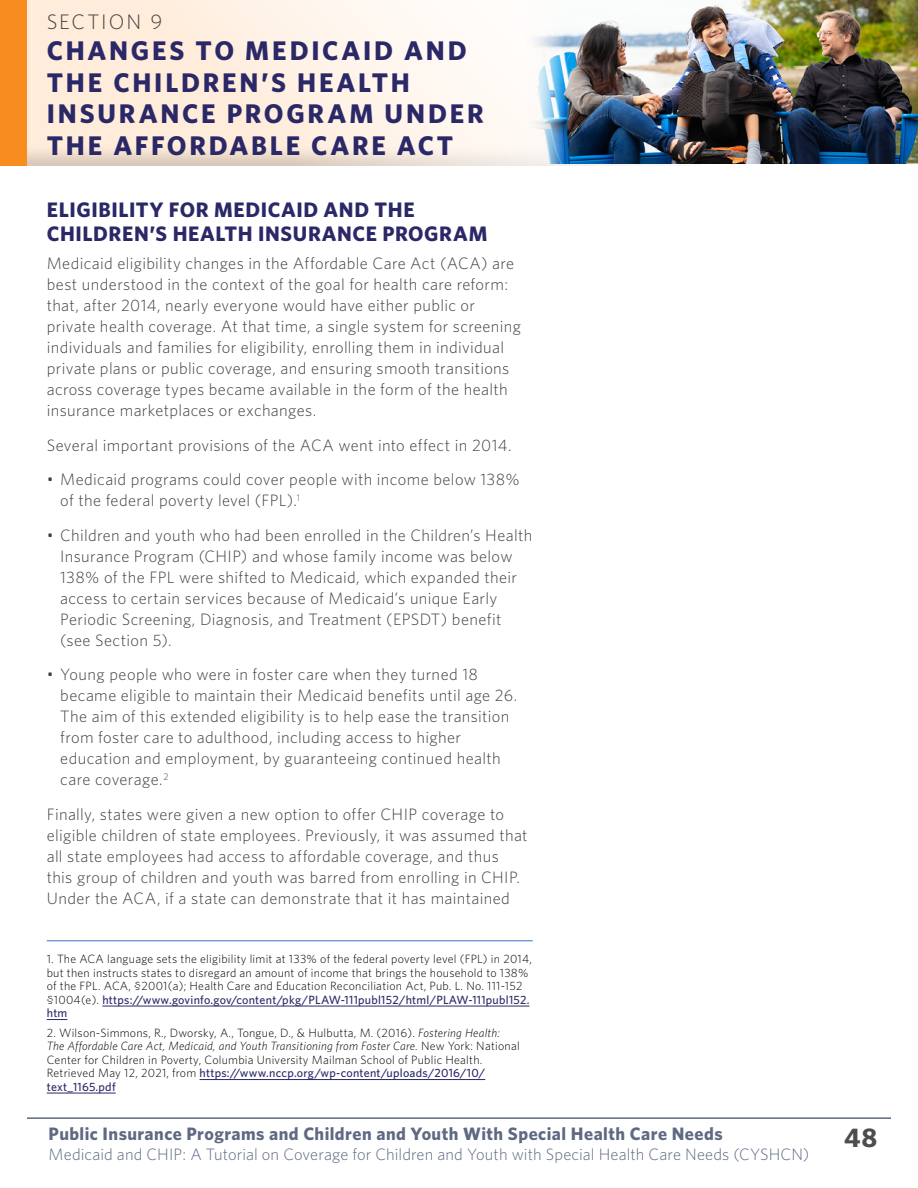
<style>
.page{position:relative;width:918px;height:1188px;background:#fff}
.page>*{position:absolute;margin:0;border:0;box-sizing:border-box;transform-origin:0 0}
.t1{font:700 27px/31.5px "Whitney";letter-spacing:.1em;color:#2b2868}
.t2{font:700 27px "Whitney";color:#4d4d4f}
.t3{font:700 21px/24px "Whitney";letter-spacing:.03em;color:#2b2868}
.t4{font:300 21px "Whitney";letter-spacing:.095em;color:#414042}
.t5{font:700 18px "Whitney";letter-spacing:.025em;color:#5f6982}
.t6{font:300 16.5px/21px "Whitney";letter-spacing:.02em;color:#414042}
.t7{font:300 16.5px "Whitney";letter-spacing:.005em;color:#5f6982}
.t8{font:300 12px/13.5px "Whitney";letter-spacing:.02em;color:#000}
.s1{font-weight:500;color:#2b2868}
.s2{font-style:italic}
</style>
<div class="page">
<div style="left:0;top:0;width:716px;height:167px;background:#000;opacity:.18"></div>
<div style="left:0;top:0;width:27px;height:166px;background:#f78d1e"></div>
<hr style="left:47px;top:940px;width:486px;height:1px;background:#3970b8">
<hr style="left:102px;top:1006px;width:427px;height:1px;background:#2b2868">
<svg style="left:47px;top:1019px;width:20px;height:1px"></svg>
<hr style="left:200px;top:1079px;width:285px;height:1px;background:#2b2868">
<hr style="left:47px;top:1093px;width:69px;height:1px;background:#2b2868">
<img style="left:523px;top:0;width:395px;height:164px">
<hr style="left:27px;top:1117px;width:864px;height:2px;background:#5f6982">
<h1 class="t4" style="left:47px;top:9px;width:117px">SECTION 9</h1>
<h1 class="t1" style="left:47px;top:34px;width:438px">CHANGES TO MEDICAID AND<br>THE CHILDREN’S HEALTH<br>INSURANCE PROGRAM UNDER<br>THE AFFORDABLE CARE ACT</h1>
<h2 class="t3" style="left:47px;top:197px;width:442px">ELIGIBILITY FOR MEDICAID AND THE<br>CHILDREN’S HEALTH INSURANCE PROGRAM</h2>
<p class="t6" style="left:47px;top:253px;width:476px">Medicaid eligibility changes in the Affordable Care Act (ACA) are best understood in the context of the goal for health care reform: that, after 2014, nearly everyone would have either public or private health coverage. At that time, a single system for screening individuals and families for eligibility, enrolling them in individual private plans or public coverage, and ensuring smooth transitions across coverage types became available in the form of the health insurance marketplaces or exchanges.</p>
<p class="t6" style="left:47px;top:434px;width:466px">Several important provisions of the ACA went into effect in 2014.</p>
<p class="t6" style="left:60px;top:469px;width:461px;text-indent:-13px">• Medicaid programs could cover people with income below 138% of the federal poverty level (FPL).<sup>1</sup></p>
<p class="t6" style="left:60px;top:524px;width:474px;text-indent:-13px">• Children and youth who had been enrolled in the Children’s Health Insurance Program (CHIP) and whose family income was below 138% of the FPL were shifted to Medicaid, which expanded their access to certain services because of Medicaid’s unique Early Periodic Screening, Diagnosis, and Treatment (EPSDT) benefit (see Section 5).</p>
<p class="t6" style="left:60px;top:664px;width:459px;text-indent:-13px">• Young people who were in foster care when they turned 18 became eligible to maintain their Medicaid benefits until age 26.<br>The aim of this extended eligibility is to help ease the transition from foster care to adulthood, including access to higher education and employment, by guaranteeing continued health care coverage.<sup>2</sup></p>
<p class="t6" style="left:47px;top:803px;width:482px">Finally, states were given a new option to offer CHIP coverage to eligible children of state employees. Previously, it was assumed that all state employees had access to affordable coverage, and thus this group of children and youth was barred from enrolling in CHIP.<br>Under the ACA, if a state can demonstrate that it has maintained</p>
<p class="t8" style="left:47px;top:952px;width:487px">1. The ACA language sets the eligibility limit at 133% of the federal poverty level (FPL) in 2014, but then instructs states to disregard an amount of income that brings the household to 138% of the FPL. ACA, §2001(a); Health Care and Education Reconciliation Act, Pub. L. No. 111-152 §1004(e). <span class="s1">https://www.govinfo.gov/content/pkg/PLAW-111publ152/html/PLAW-111publ152. htm</span></p>
<p class="t8" style="left:47px;top:1026px;width:474px">2. Wilson-Simmons, R., Dworsky, A., Tongue, D., &amp; Hulbutta, M. (2016). <span class="s2">Fostering Health:<br>The Affordable Care Act, Medicaid, and Youth Transitioning from Foster Care .</span> New York: National Center for Children in Poverty, Columbia University Mailman School of Public Health.<br>Retrieved May 12, 2021 , from <span class="s1">https://www.nccp.org/wp-content/uploads/2016/10/ text_1165.pdf</span></p>
<p class="t5" style="left:49px;top:1123px;width:676px">Public Insurance Programs and Children and Youth With Special Health Care Needs</p>
<h1 class="t2" style="left:844px;top:1121px;width:35px">48</h1>
<p class="t7" style="left:49px;top:1144px;width:762px">Medicaid and CHIP: A Tutorial on Coverage for Children and Youth with Special Health Care Needs (CYSHCN)</p>
</div>
